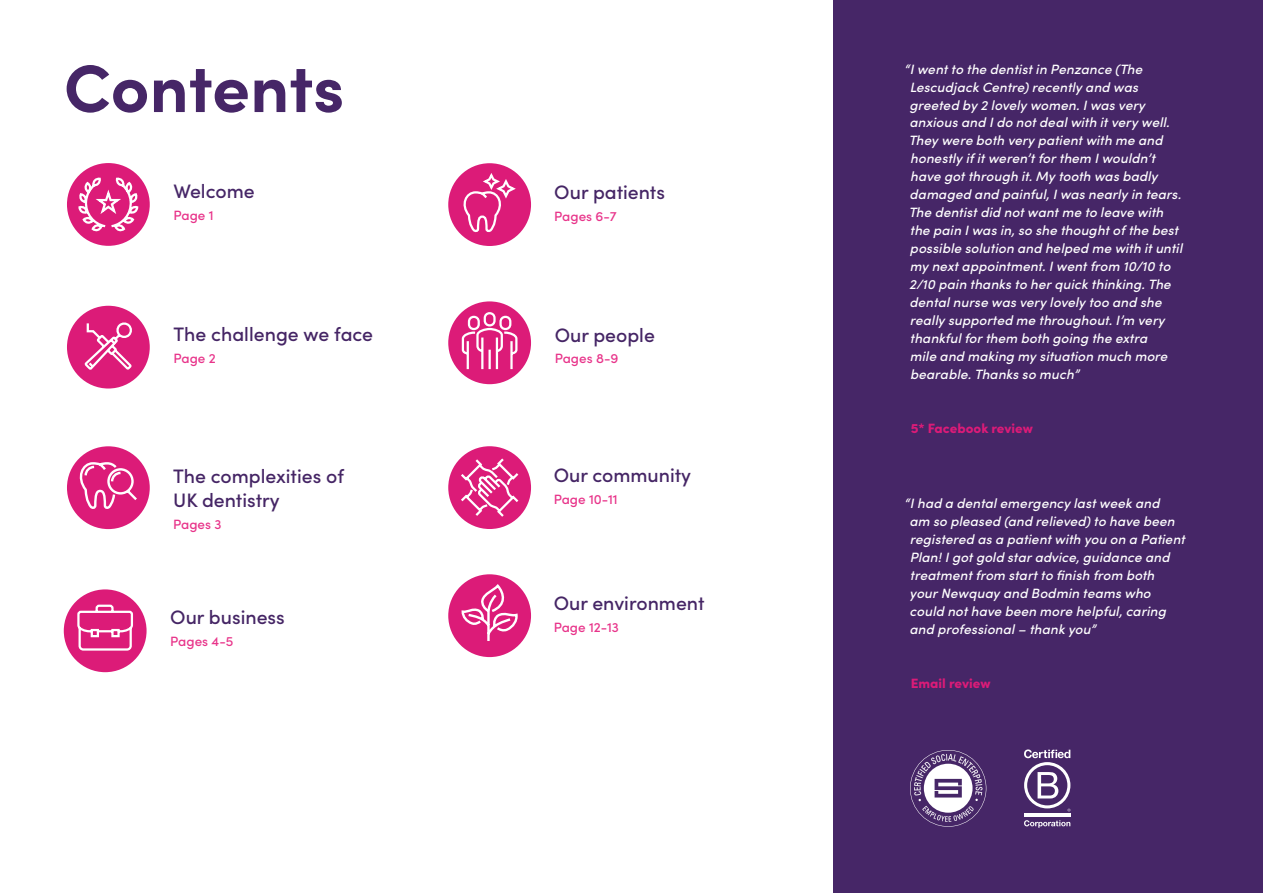
<style>
.page{position:relative;width:1263px;height:893px;background:#fff}
.page>*{position:absolute;margin:0;border:0;box-sizing:border-box;transform-origin:0 0}
.t1{font:700 67.5px "Sofia Pro";letter-spacing:-.005em;color:#462667}
.t2{font:500 19.5px/24px "Sofia Pro";color:#452565}
.t3{font:500 19.5px "Sofia Pro";color:#462667}
.t4{font:italic 500 13.5px/18px "Sofia Pro";letter-spacing:.01em;color:#fff}
.t5{font:500 13.5px "Sofia Pro";color:#e8348a}
.t6{font:900 13.5px "Sofia Pro";color:#dc1b78}
</style>
<div class="page">
<div style="left:833px;top:0;width:430px;height:893px;background:#462667"></div>
<div style="left:448px;top:301px;width:83px;height:83px;background:#dc1b78;border-radius:50%"></div>
<div style="left:448px;top:446px;width:83px;height:83px;background:#dc1b78;border-radius:50%"></div>
<div style="left:67px;top:446px;width:83px;height:83px;background:#dc1b78;border-radius:50%"></div>
<div style="left:67px;top:306px;width:83px;height:82px;background:#dc1b78;border-radius:50%"></div>
<div style="left:67px;top:163px;width:83px;height:83px;background:#dc1b78;border-radius:50%"></div>
<div style="left:448px;top:163px;width:83px;height:83px;background:#dc1b78;border-radius:50%"></div>
<svg style="left:77px;top:177px;width:62px;height:56px"></svg>
<svg style="left:84px;top:322px;width:48px;height:48px"></svg>
<svg style="left:910px;top:750px;width:76px;height:77px"></svg>
<hr style="left:1024px;top:813px;width:46px;height:3px;background:#fff">
<svg style="left:1024px;top:749px;width:46px;height:62px"></svg>
<svg style="left:1024px;top:820px;width:46px;height:8px"></svg>
<svg style="left:460px;top:170px;width:58px;height:64px"></svg>
<svg style="left:458px;top:456px;width:63px;height:63px"></svg>
<div style="left:64px;top:589px;width:83px;height:83px;background:#dc1b78;border-radius:50%"></div>
<svg style="left:461px;top:311px;width:58px;height:59px"></svg>
<div style="left:448px;top:574px;width:83px;height:83px;background:#dc1b78;border-radius:50%"></div>
<svg style="left:77px;top:604px;width:56px;height:47px"></svg>
<svg style="left:76px;top:461px;width:61px;height:48px"></svg>
<svg style="left:460px;top:582px;width:58px;height:59px"></svg>
<h1 class="t1" style="left:64px;top:36px;width:282px">Contents</h1>
<h2 class="t3" style="left:173px;top:177px;width:83px">Welcome</h2>
<p class="t5" style="left:173px;top:205px;width:42px">Page 1</p>
<h2 class="t2" style="left:173px;top:321px;width:201px">The challenge we face</h2>
<p class="t5" style="left:173px;top:348px;width:44px">Page 2</p>
<h2 class="t2" style="left:554px;top:179px;width:112px">Our patients</h2>
<p class="t5" style="left:554px;top:206px;width:64px">Pages 6-7</p>
<h2 class="t2" style="left:555px;top:322px;width:102px">Our people</h2>
<p class="t5" style="left:555px;top:349px;width:65px">Pages 8-9</p>
<p class="t4" style="left:909px;top:59px;width:275px;text-indent:-5px">“I went to the dentist in Penzance (The Lescudjack Centre) recently and was greeted by 2 lovely women. I was very anxious and I do not deal with it very well.<br>They were both very patient with me and honestly if it weren’t for them I wouldn’t have got through it. My tooth was badly damaged and painful, I was nearly in tears.<br>The dentist did not want me to leave with the pain I was in, so she thought of the best possible solution and helped me with it until my next appointment. I went from 10/10 to 2/10 pain thanks to her quick thinking. The dental nurse was very lovely too and she really supported me throughout. I’m very thankful for them both going the extra<br>mile and making my situation much more bearable. Thanks so much”</p>
<p class="t6" style="left:911px;top:418px;width:124px">5* Facebook review</p>
<h2 class="t2" style="left:173px;top:463px;width:172px">The complexities of<br>UK dentistry</h2>
<p class="t5" style="left:173px;top:514px;width:50px">Pages 3</p>
<h2 class="t2" style="left:170px;top:604px;width:116px">Our business</h2>
<p class="t5" style="left:170px;top:631px;width:65px">Pages 4-5</p>
<h2 class="t2" style="left:554px;top:462px;width:139px">Our community</h2>
<p class="t5" style="left:554px;top:489px;width:66px">Page 10-11</p>
<h2 class="t2" style="left:554px;top:590px;width:152px">Our environment</h2>
<p class="t5" style="left:554px;top:617px;width:67px">Page 12-13</p>
<p class="t4" style="left:909px;top:493px;width:277px;text-indent:-5px">“I had a dental emergency last week and<br>am so pleased (and relieved) to have been registered as a patient with you on a Patient Plan! I got gold star advice, guidance and treatment from start to finish from both your Newquay and Bodmin teams who could not have been more helpful, caring and professional – thank you”</p>
<p class="t6" style="left:911px;top:673px;width:81px">Email review</p>
</div>
